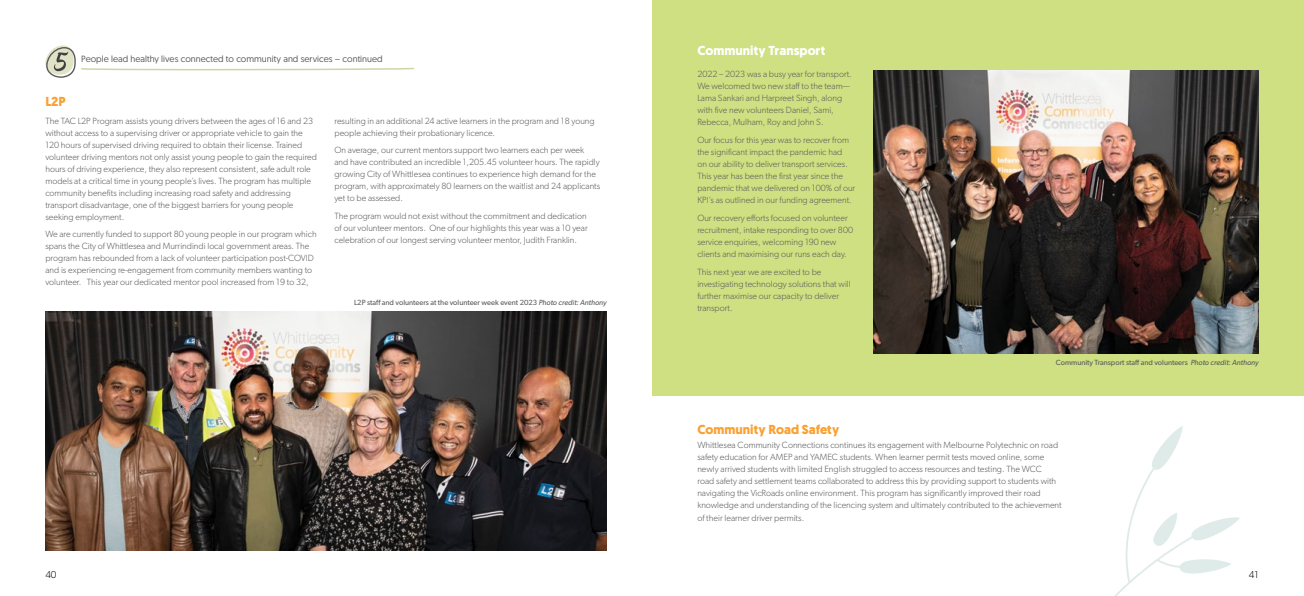
<style>
.page{position:relative;width:1304px;height:596px;background:#fff}
.page>*{position:absolute;margin:0;border:0;box-sizing:border-box;transform-origin:0 0}
.t1{font:700 13px "Geomanist";color:#f9a134}
.t2{font:700 13px "Geomanist";color:#fff}
.t3{font:300 10px "Gibson";color:#000}
.t4{font:300 9px/12px "Gibson";color:#58595b}
.t5{font:9px "Geomanist";color:#58595b}
.t6{font:7.5px "Gibson";color:#58595b}
.s1{font-style:italic}
</style>
<div class="page">
<svg style="left:45px;top:45px;width:369px;height:33px"></svg>
<img style="left:45px;top:311px;width:562px;height:239px">
<div style="left:652px;top:0;width:652px;height:395px;background:#cee081"></div>
<img style="left:873px;top:70px;width:386px;height:283px">
<svg style="left:1115px;top:426px;width:125px;height:169px"></svg>
<h1 class="t1" style="left:45px;top:94px;width:22px">L2P</h1>
<p class="t5" style="left:81px;top:53px;width:303px">People lead healthy lives connected to community and services – continued</p>
<p class="t4" style="left:45px;top:114px;width:273px">The TAC L2P Program assists young drivers between the ages of 16 and 23 without access to a supervising driver or appropriate vehicle to gain the 120 hours of supervised driving required to obtain their license. Trained volunteer driving mentors not only assist young people to gain the required hours of driving experience, they also represent consistent, safe adult role models at a critical time in young people’s lives. The program has multiple community benefits including increasing road safety and addressing transport disadvantage, one of the biggest barriers for young people seeking employment.</p>
<p class="t4" style="left:45px;top:228px;width:273px">We are currently funded to support 80 young people in our program which spans the City of Whittlesea and Murrindindi local government areas. The program has rebounded from a lack of volunteer participation post-COVID and is experiencing re-engagement from community members wanting to volunteer. This year our dedicated mentor pool increased from 19 to 32,</p>
<p class="t4" style="left:334px;top:114px;width:262px">resulting in an additional 24 active learners in the program and 18 young people achieving their probationary licence.</p>
<p class="t4" style="left:334px;top:144px;width:267px">On average, our current mentors support two learners each per week and have contributed an incredible 1,205.45 volunteer hours. The rapidly growing City of Whittlesea continues to experience high demand for the program, with approximately 80 learners on the waitlist and 24 applicants yet to be assessed.</p>
<p class="t4" style="left:334px;top:210px;width:255px;text-align:justify">The program would not exist without the commitment and dedication of our volunteer mentors. One of our highlights this year was a 10 year celebration of our longest serving volunteer mentor, Judith Franklin.</p>
<p class="t6" style="left:354px;top:297px;width:254px">L2P staff and volunteers at the volunteer week event 2023 <span class="s1">Photo credit: Anthony</span></p>
<h1 class="t2" style="left:697px;top:43px;width:130px">Community Transport</h1>
<p class="t4" style="left:697px;top:68px;width:156px">2022 – 2023 was a busy year for transport.<br>We welcomed two new staff to the team— Lama Sankari and Harpreet Singh, along with five new volunteers Daniel, Sami, Rebecca, Mulham, Roy and John S.</p>
<p class="t4" style="left:697px;top:134px;width:159px">Our focus for this year was to recover from the significant impact the pandemic had<br>on our ability to deliver transport services.<br>This year has been the first year since the pandemic that we delivered on 100% of our KPI’s as outlined in our funding agreement.</p>
<p class="t4" style="left:697px;top:211px;width:157px">Our recovery efforts focused on volunteer recruitment, intake responding to over 800 service enquiries, welcoming 190 new clients and maximising our runs each day.</p>
<p class="t4" style="left:697px;top:265px;width:155px">This next year we are excited to be investigating technology solutions that will further maximise our capacity to deliver transport.</p>
<p class="t6" style="left:1056px;top:357px;width:204px">Community Transport staff and volunteers <span class="s1">Photo credit: Anthony</span></p>
<h1 class="t1" style="left:697px;top:421px;width:144px">Community Road Safety</h1>
<p class="t4" style="left:697px;top:439px;width:366px">Whittlesea Community Connections continues its engagement with Melbourne Polytechnic on road safety education for AMEP and YAMEC students. When learner permit tests moved online, some newly arrived students with limited English struggled to access resources and testing. The WCC<br>road safety and settlement teams collaborated to address this by providing support to students with navigating the VicRoads online environment. This program has significantly improved their road knowledge and understanding of the licencing system and ultimately contributed to the achievement of their learner driver permits.</p>
<p class="t3" style="left:45px;top:568px;width:13px">40</p>
<p class="t3" style="left:1249px;top:568px;width:11px">41</p>
</div>
